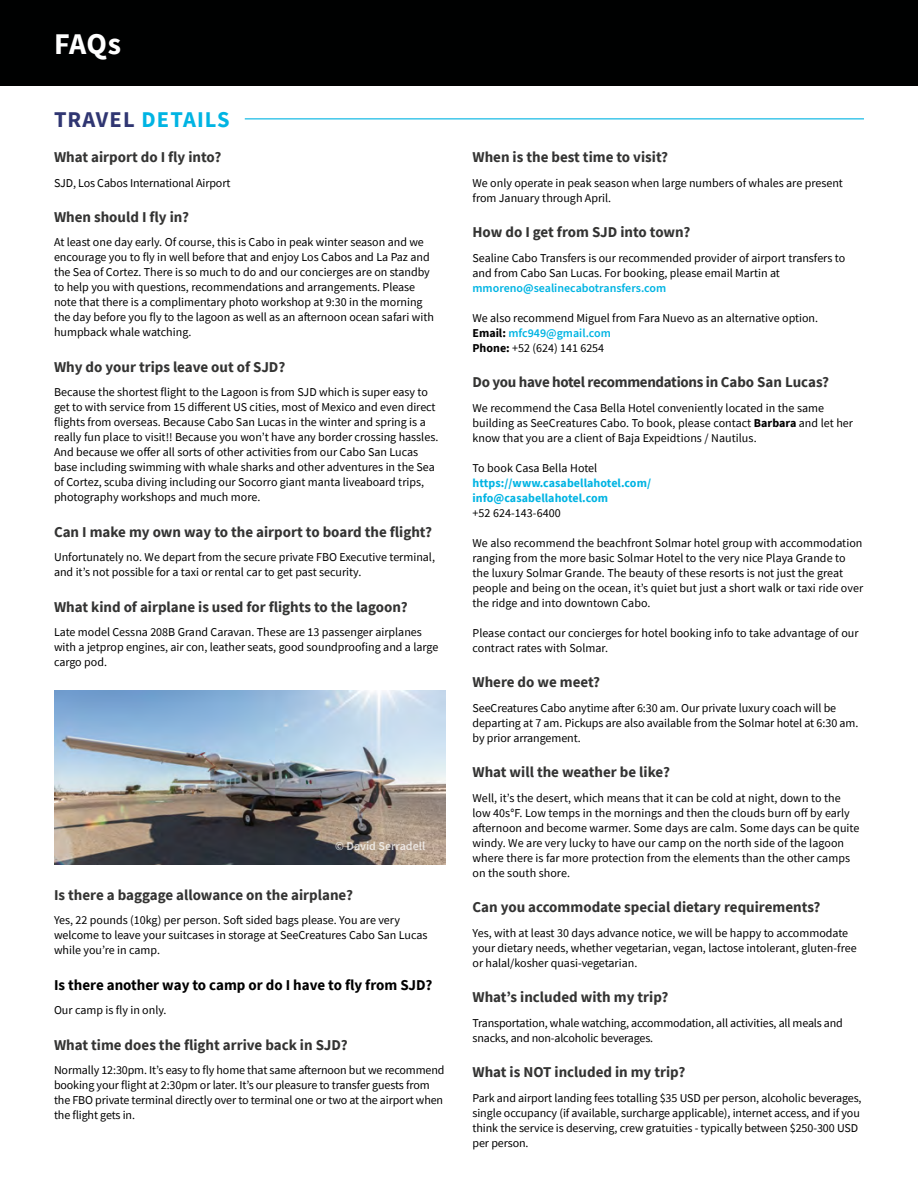
<style>
.page{position:relative;width:918px;height:1188px;background:#fff}
.page>*{position:absolute;margin:0;border:0;box-sizing:border-box;transform-origin:0 0}
.t1{font:700 30px "Source Sans Pro";color:#fff}
.t2{font:700 22.5px "Source Sans Pro";letter-spacing:.05em;color:#00b4e3}
.t3{font:700 15px "Source Sans Pro";color:#343433}
.t4{font:700 15px "Source Sans Pro";color:#000}
.t5{font:700 15px "Source Sans Pro";letter-spacing:-.02em;color:#343433}
.t6{font:12px/15px "Source Sans Pro";color:#000}
.t7{font:700 12px/15px "Source Sans Pro";letter-spacing:.005em;color:#00b4e3}
.t8{font:600 12px "Source Sans Pro";color:#00b4e3}
.t9{font:600 12px "Source Sans Pro";color:#fff}
.s1{color:#303672}
.s2{font-weight:700}
.s3{font-weight:600;color:#00b4e3}
</style>
<div class="page">
<div style="left:0;top:0;width:918px;height:86px;background:#000101"></div>
<img style="left:54px;top:691px;width:392px;height:173px">
<hr style="left:245px;top:118px;width:619px;height:1px;background:#00b4e3">
<h1 class="t1" style="left:54px;top:24px;width:69px">FAQs</h1>
<h2 class="t2" style="left:54px;top:104px;width:177px"><span class="s1">TRAVEL</span> DETAILS</h2>
<p class="t3" style="left:54px;top:147px;width:169px">What airport do I fly into?</p>
<p class="t6" style="left:54px;top:175px;width:178px">SJD, Los Cabos International Airport</p>
<p class="t3" style="left:54px;top:207px;width:137px">When should I fly in?</p>
<p class="t6" style="left:54px;top:235px;width:381px">At least one day early. Of course, this is Cabo in peak winter season and we encourage you to fly in well before that and enjoy Los Cabos and La Paz and the Sea of Cortez. There is so much to do and our concierges are on standby to help you with questions, recommendations and arrangements. Please note that there is a complimentary photo workshop at 9:30 in the morning the day before you fly to the lagoon as well as an afternoon ocean safari with humpback whale watching.</p>
<p class="t3" style="left:54px;top:357px;width:233px">Why do your trips leave out of SJD?</p>
<p class="t6" style="left:54px;top:385px;width:386px">Because the shortest flight to the Lagoon is from SJD which is super easy to get to with service from 15 different US cities, most of Mexico and even direct flights from overseas. Because Cabo San Lucas in the winter and spring is a really fun place to visit!! Because you won’t have any border crossing hassles.<br>And because we offer all sorts of other activities from our Cabo San Lucas base including swimming with whale sharks and other adventures in the Sea of Cortez, scuba diving including our Socorro giant manta liveaboard trips, photography workshops and much more.</p>
<p class="t3" style="left:54px;top:522px;width:380px">Can I make my own way to the airport to board the flight?</p>
<p class="t6" style="left:54px;top:550px;width:383px">Unfortunately no. We depart from the secure private FBO Executive terminal, and it’s not possible for a taxi or rental car to get past security.</p>
<p class="t3" style="left:54px;top:597px;width:355px">What kind of airplane is used for flights to the lagoon?</p>
<p class="t6" style="left:54px;top:625px;width:386px">Late model Cessna 208B Grand Caravan. These are 13 passenger airplanes with a jetprop engines, air con, leather seats, good soundproofing and a large cargo pod.</p>
<p class="t9" style="left:335px;top:838px;width:92px">© David Serradell</p>
<p class="t3" style="left:54px;top:884px;width:301px">Is there a baggage allowance on the airplane?</p>
<p class="t6" style="left:54px;top:912px;width:375px">Yes, 22 pounds (10kg) per person. Soft sided bags please. You are very welcome to leave your suitcases in storage at SeeCreatures Cabo San Lucas while you’re in camp.</p>
<p class="t4" style="left:54px;top:974px;width:380px">Is there another way to camp or do I have to fly from SJD?</p>
<p class="t6" style="left:54px;top:1002px;width:114px">Our camp is fly in only.</p>
<p class="t3" style="left:54px;top:1034px;width:295px">What time does the flight arrive back in SJD?</p>
<p class="t6" style="left:54px;top:1062px;width:392px">Normally 12:30pm. It’s easy to fly home that same afternoon but we recommend booking your flight at 2:30pm or later. It’s our pleasure to transfer guests from the FBO private terminal directly over to terminal one or two at the airport when the flight gets in.</p>
<p class="t3" style="left:472px;top:147px;width:197px">When is the best time to visit?</p>
<p class="t6" style="left:472px;top:175px;width:372px">We only operate in peak season when large numbers of whales are present from January through April.</p>
<p class="t3" style="left:472px;top:222px;width:219px">How do I get from SJD into town?</p>
<p class="t6" style="left:472px;top:250px;width:374px">Sealine Cabo Transfers is our recommended provider of airport transfers to and from Cabo San Lucas. For booking, please email Martin at</p>
<p class="t8" style="left:472px;top:280px;width:195px">mmoreno@sealinecabotransfers.com</p>
<p class="t6" style="left:472px;top:310px;width:347px">We also recommend Miguel from Fara Nuevo as an alternative option.<br><span class="s2">Email:</span> <span class="s3">mfc949@gmail.com<br></span><span class="s2">Phone:</span> +52 (624) 141 6254</p>
<p class="t5" style="left:472px;top:372px;width:358px">Do you have hotel recommendations in Cabo San Lucas?</p>
<p class="t6" style="left:472px;top:400px;width:382px">We recommend the Casa Bella Hotel conveniently located in the same building as SeeCreatures Cabo. To book, please contact <span class="s2">Barbara</span> and let her know that you are a client of Baja Expeidtions / Nautilus.</p>
<p class="t6" style="left:472px;top:460px;width:126px">To book Casa Bella Hotel</p>
<p class="t7" style="left:472px;top:475px;width:180px">https://www.casabellahotel.com/ info@casabellahotel.com</p>
<p class="t6" style="left:472px;top:505px;width:90px">+52 624-143-6400</p>
<p class="t6" style="left:472px;top:535px;width:392px">We also recommend the beachfront Solmar hotel group with accommodation ranging from the more basic Solmar Hotel to the very nice Playa Grande to the luxury Solmar Grande. The beauty of these resorts is not just the great people and being on the ocean, it’s quiet but just a short walk or taxi ride over the ridge and into downtown Cabo.</p>
<p class="t6" style="left:472px;top:625px;width:388px">Please contact our concierges for hotel booking info to take advantage of our contract rates with Solmar.</p>
<p class="t3" style="left:472px;top:672px;width:129px">Where do we meet?</p>
<p class="t6" style="left:472px;top:700px;width:387px">SeeCreatures Cabo anytime after 6:30 am. Our private luxury coach will be departing at 7 am. Pickups are also available from the Solmar hotel at 6:30 am. by prior arrangement.</p>
<p class="t3" style="left:472px;top:762px;width:199px">What will the weather be like?</p>
<p class="t6" style="left:472px;top:790px;width:389px">Well, it’s the desert, which means that it can be cold at night, down to the low 40s°F. Low temps in the mornings and then the clouds burn off by early afternoon and become warmer. Some days are calm. Some days can be quite windy. We are very lucky to have our camp on the north side of the lagoon where there is far more protection from the elements than the other camps on the south shore.</p>
<p class="t3" style="left:472px;top:897px;width:350px">Can you accommodate special dietary requirements?</p>
<p class="t6" style="left:472px;top:925px;width:386px">Yes, with at least 30 days advance notice, we will be happy to accommodate your dietary needs, whether vegetarian, vegan, lactose intolerant, gluten-free or halal/kosher quasi-vegetarian.</p>
<p class="t3" style="left:472px;top:987px;width:197px">What’s included with my trip?</p>
<p class="t6" style="left:472px;top:1015px;width:372px">Transportation, whale watching, accommodation, all activities, all meals and snacks, and non-alcoholic beverages.</p>
<p class="t3" style="left:472px;top:1062px;width:214px">What is NOT included in my trip?</p>
<p class="t6" style="left:472px;top:1090px;width:391px">Park and airport landing fees totalling $35 USD per person, alcoholic beverages, single occupancy (if available, surcharge applicable), internet access, and if you think the service is deserving, crew gratuities - typically between $250-300 USD per person.</p>
</div>
